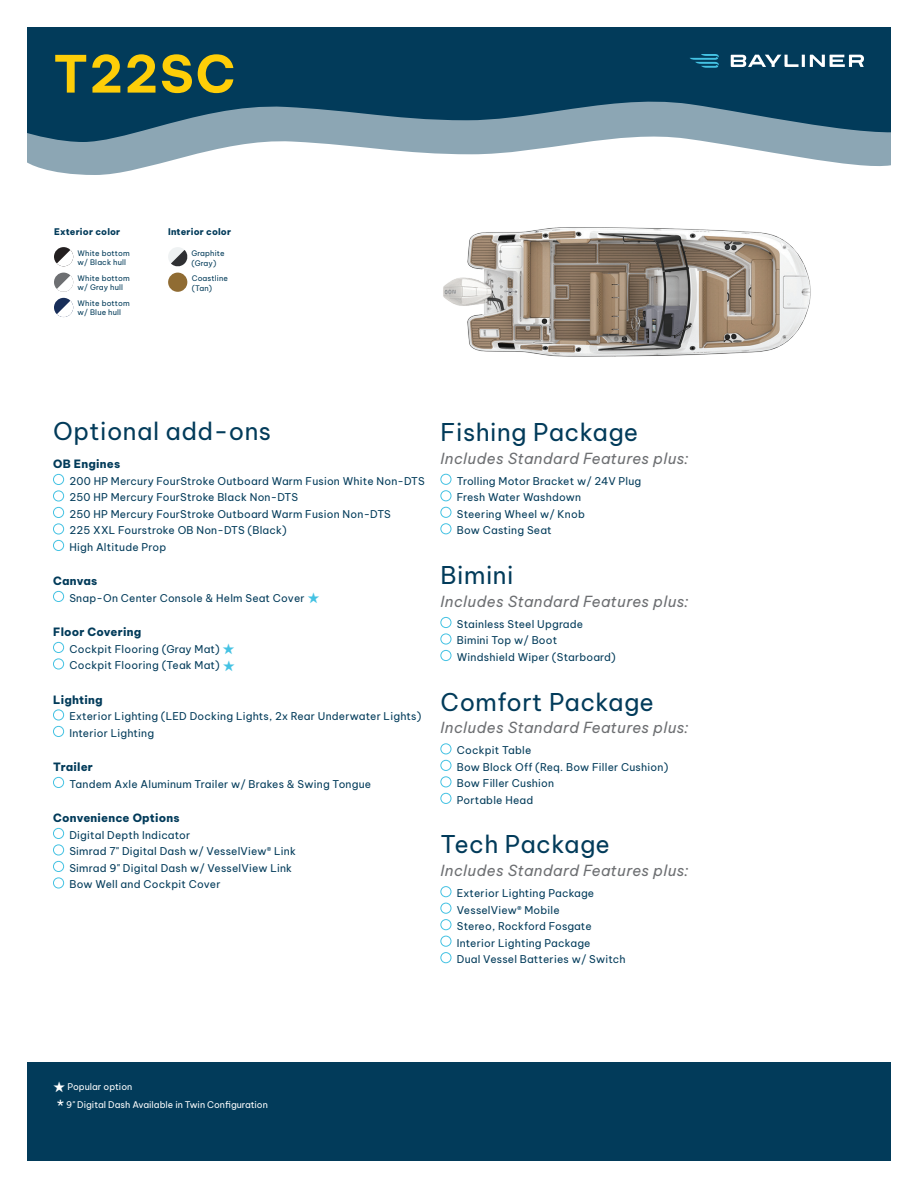
<style>
.page{position:relative;width:918px;height:1188px;background:#fff}
.page>*{position:absolute;margin:0;border:0;box-sizing:border-box;transform-origin:0 0}
.t1{font:700 51px "Be Vietnam Pro";letter-spacing:.025em;color:#fece08}
.t2{font:24px "Be Vietnam Pro";letter-spacing:.02em;color:#023b5a}
.t3{font:italic 15px "Be Vietnam Pro";letter-spacing:.02em;color:#6d6f72}
.t4{font:800 11.25px "Be Vietnam Pro";letter-spacing:.02em;color:#023b5a}
.t5{font:10.5px/16.5px "Be Vietnam Pro";letter-spacing:.02em;color:#023b5a}
.t6{font:9px/18px "Be Vietnam Pro";color:#fff}
.t7{font:800 9px "Be Vietnam Pro";letter-spacing:.02em;color:#023b5a}
.t8{font:7.5px/9px "Be Vietnam Pro";letter-spacing:.02em;color:#023b59}
.s1{color:#44c2e3}
.s2{font-size:15px}
</style>
<div class="page">
<div style="left:27px;top:1063px;width:864px;height:98px;background:#023b5a"></div>
<div style="left:53px;top:474px;width:11px;height:11px;border:1px solid #44c2e3;border-radius:50%"></div>
<div style="left:53px;top:491px;width:11px;height:10px;border:1px solid #44c2e3;border-radius:50%"></div>
<div style="left:53px;top:507px;width:11px;height:11px;border:1px solid #44c2e3;border-radius:50%"></div>
<div style="left:53px;top:524px;width:11px;height:10px;border:1px solid #44c2e3;border-radius:50%"></div>
<div style="left:53px;top:540px;width:11px;height:11px;border:1px solid #44c2e3;border-radius:50%"></div>
<div style="left:53px;top:591px;width:11px;height:11px;border:1px solid #44c2e3;border-radius:50%"></div>
<div style="left:53px;top:642px;width:11px;height:11px;border:1px solid #44c2e3;border-radius:50%"></div>
<div style="left:53px;top:659px;width:11px;height:10px;border:1px solid #44c2e3;border-radius:50%"></div>
<div style="left:53px;top:710px;width:11px;height:10px;border:1px solid #44c2e3;border-radius:50%"></div>
<div style="left:53px;top:726px;width:11px;height:11px;border:1px solid #44c2e3;border-radius:50%"></div>
<div style="left:53px;top:777px;width:11px;height:11px;border:1px solid #44c2e3;border-radius:50%"></div>
<div style="left:53px;top:828px;width:11px;height:11px;border:1px solid #44c2e3;border-radius:50%"></div>
<div style="left:53px;top:845px;width:11px;height:10px;border:1px solid #44c2e3;border-radius:50%"></div>
<div style="left:53px;top:861px;width:11px;height:11px;border:1px solid #44c2e3;border-radius:50%"></div>
<div style="left:53px;top:878px;width:11px;height:10px;border:1px solid #44c2e3;border-radius:50%"></div>
<div style="left:27px;top:27px;width:864px;height:75px;background:#023b5a"></div>
<img style="left:443px;top:227px;width:368px;height:130px">
<svg style="left:27px;top:102px;width:864px;height:73px;fill:#8ca6b4"></svg>
<svg style="left:690px;top:54px;width:29px;height:14px"></svg>
<svg style="left:731px;top:55px;width:133px;height:12px"></svg>
<div style="left:168px;top:273px;width:19px;height:19px;background:#906c33;border-radius:50%"></div>
<div style="left:168px;top:247px;width:19px;height:19px;background:#eff2f3;border-radius:50%"></div>
<svg style="left:171px;top:250px;width:17px;height:17px"></svg>
<svg style="left:54px;top:247px;width:19px;height:19px"></svg>
<svg style="left:57px;top:250px;width:17px;height:17px"></svg>
<div style="left:54px;top:273px;width:19px;height:19px;background:#6d6f72;border-radius:50%"></div>
<svg style="left:54px;top:298px;width:19px;height:19px"></svg>
<svg style="left:57px;top:275px;width:17px;height:17px"></svg>
<svg style="left:57px;top:301px;width:17px;height:17px"></svg>
<div style="left:441px;top:474px;width:10px;height:11px;border:1px solid #44c2e3;border-radius:50%"></div>
<div style="left:441px;top:490px;width:10px;height:11px;border:1px solid #44c2e3;border-radius:50%"></div>
<div style="left:441px;top:507px;width:10px;height:11px;border:1px solid #44c2e3;border-radius:50%"></div>
<div style="left:441px;top:523px;width:10px;height:11px;border:1px solid #44c2e3;border-radius:50%"></div>
<div style="left:441px;top:617px;width:10px;height:11px;border:1px solid #44c2e3;border-radius:50%"></div>
<div style="left:441px;top:634px;width:10px;height:10px;border:1px solid #44c2e3;border-radius:50%"></div>
<div style="left:441px;top:650px;width:10px;height:11px;border:1px solid #44c2e3;border-radius:50%"></div>
<div style="left:441px;top:744px;width:10px;height:10px;border:1px solid #44c2e3;border-radius:50%"></div>
<div style="left:441px;top:760px;width:10px;height:11px;border:1px solid #44c2e3;border-radius:50%"></div>
<div style="left:441px;top:777px;width:10px;height:10px;border:1px solid #44c2e3;border-radius:50%"></div>
<div style="left:441px;top:793px;width:10px;height:11px;border:1px solid #44c2e3;border-radius:50%"></div>
<div style="left:441px;top:886px;width:10px;height:11px;border:1px solid #44c2e3;border-radius:50%"></div>
<div style="left:441px;top:903px;width:10px;height:10px;border:1px solid #44c2e3;border-radius:50%"></div>
<div style="left:441px;top:919px;width:10px;height:11px;border:1px solid #44c2e3;border-radius:50%"></div>
<div style="left:441px;top:936px;width:10px;height:10px;border:1px solid #44c2e3;border-radius:50%"></div>
<div style="left:441px;top:952px;width:10px;height:11px;border:1px solid #44c2e3;border-radius:50%"></div>
<h1 class="t1" style="left:53px;top:30px;width:184px">T22SC</h1>
<p class="t7" style="left:54px;top:224px;width:68px">Exterior color</p>
<p class="t8" style="left:78px;top:247px;width:54px">White bottom w/ Black hull</p>
<p class="t8" style="left:78px;top:273px;width:54px">White bottom w/ Gray hull</p>
<p class="t8" style="left:78px;top:298px;width:54px">White bottom w/ Blue hull</p>
<p class="t7" style="left:168px;top:224px;width:64px">Interior color</p>
<p class="t8" style="left:191px;top:247px;width:35px;line-height:10.5px">Graphite (Gray)</p>
<p class="t8" style="left:192px;top:272px;width:38px;line-height:10.5px">Coastline (Tan)</p>
<h2 class="t2" style="left:53px;top:412px;width:219px">Optional add-ons</h2>
<p class="t4" style="left:53px;top:454px;width:68px">OB Engines</p>
<p class="t5" style="left:69px;top:472px;width:357px">200 HP Mercury FourStroke Outboard Warm Fusion White Non-DTS 250 HP Mercury FourStroke Black Non-DTS<br>250 HP Mercury FourStroke Outboard Warm Fusion Non-DTS<br>225 XXL Fourstroke OB Non-DTS (Black)<br>High Altitude Prop</p>
<p class="t4" style="left:53px;top:571px;width:46px">Canvas</p>
<p class="t5" style="left:69px;top:589px;width:252px">Snap-On Center Console &amp; Helm Seat Cover <span class="s1">★</span></p>
<p class="t4" style="left:53px;top:622px;width:90px">Floor Covering</p>
<p class="t5" style="left:69px;top:640px;width:167px">Cockpit Flooring (Gray Mat) <span class="s1">★<br></span>Cockpit Flooring (Teak Mat) <span class="s1">★</span></p>
<p class="t4" style="left:53px;top:690px;width:51px">Lighting</p>
<p class="t5" style="left:69px;top:707px;width:353px">Exterior Lighting (LED Docking Lights, 2x Rear Underwater Lights)<br>Interior Lighting</p>
<p class="t4" style="left:53px;top:757px;width:41px">Trailer</p>
<p class="t5" style="left:69px;top:775px;width:303px">Tandem Axle Aluminum Trailer w/ Brakes &amp; Swing Tongue</p>
<p class="t4" style="left:53px;top:808px;width:128px">Convenience Options</p>
<p class="t5" style="left:69px;top:826px;width:228px">Digital Depth Indicator<br>Simrad 7" Digital Dash w/ VesselView® Link Simrad 9" Digital Dash w/ VesselView Link Bow Well and Cockpit Cover</p>
<h2 class="t2" style="left:441px;top:412px;width:199px">Fishing Package</h2>
<h3 class="t3" style="left:441px;top:445px;width:249px">Includes Standard Features plus:</h3>
<p class="t5" style="left:457px;top:471px;width:186px">Trolling Motor Bracket w/ 24V Plug<br>Fresh Water Washdown<br>Steering Wheel w/ Knob<br>Bow Casting Seat</p>
<h2 class="t2" style="left:441px;top:555px;width:74px">Bimini</h2>
<h3 class="t3" style="left:441px;top:588px;width:249px">Includes Standard Features plus:</h3>
<p class="t5" style="left:457px;top:615px;width:161px">Stainless Steel Upgrade<br>Bimini Top w/ Boot<br>Windshield Wiper (Starboard)</p>
<h2 class="t2" style="left:441px;top:682px;width:215px">Comfort Package</h2>
<h3 class="t3" style="left:441px;top:714px;width:249px">Includes Standard Features plus:</h3>
<p class="t5" style="left:457px;top:741px;width:213px">Cockpit Table<br>Bow Block Off (Req. Bow Filler Cushion)<br>Bow Filler Cushion<br>Portable Head</p>
<h2 class="t2" style="left:441px;top:824px;width:171px">Tech Package</h2>
<h3 class="t3" style="left:441px;top:857px;width:249px">Includes Standard Features plus:</h3>
<p class="t5" style="left:457px;top:884px;width:170px">Exterior Lighting Package<br>VesselView® Mobile<br>Stereo, Rockford Fosgate<br>Interior Lighting Package<br>Dual Vessel Batteries w/ Switch</p>
<p class="t6" style="left:57px;top:1077px;width:213px;text-indent:-3px">★ Popular option<br><span class="s2">*</span> 9" Digital Dash Available in Twin Configuration</p>
</div>
